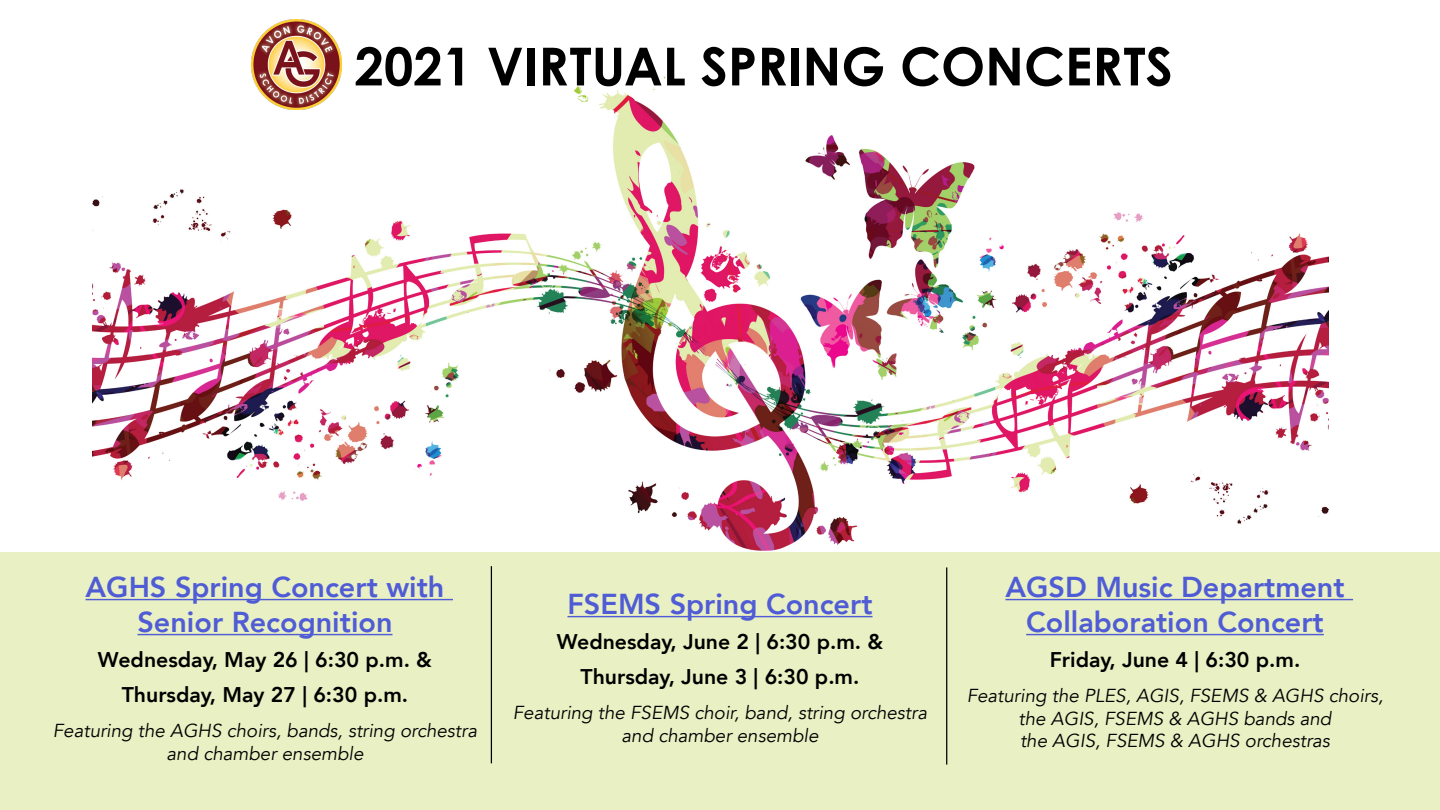
<style>
.page{position:relative;width:1440px;height:810px;background:#fff}
.page>*{position:absolute;margin:0;border:0;box-sizing:border-box;transform-origin:0 0}
.t1{font:700 52.5px "Century Gothic Pro";color:#000}
.t2{font:800 28.75px/35px "Avenir";color:#4f5cd6;text-align:center}
.t3{font:800 21.25px/35px "Avenir";color:#000;text-align:center}
.t4{font:italic 18.75px/22.5px "Avenir";color:#000;text-align:center}
</style>
<div class="page">
<img style="left:93px;top:55px;width:1235px;height:498px">
<div style="left:0;top:553px;width:1440px;height:257px;background:#e9f0c3"></div>
<hr style="left:86px;top:599px;width:367px;height:1px;background:#4f5cd6">
<hr style="left:137px;top:634px;width:256px;height:1px;background:#4f5cd6">
<hr style="left:567px;top:616px;width:306px;height:1px;background:#4f5cd6">
<hr style="left:1005px;top:599px;width:348px;height:1px;background:#4f5cd6">
<hr style="left:1026px;top:634px;width:298px;height:1px;background:#4f5cd6">
<img style="left:252px;top:20px;width:90px;height:90px">
<hr style="left:491px;top:566px;width:1px;height:197px;background:#000">
<hr style="left:946px;top:567px;width:1px;height:198px;background:#000">
<h1 class="t1" style="left:355px;top:34px;width:820px">2021 VIRTUAL SPRING CONCERTS</h1>
<h2 class="t2" style="left:86px;top:570px;width:360px">AGHS Spring Concert with<br>Senior Recognition</h2>
<p class="t3" style="left:98px;top:643px;width:336px">Wednesday, May 26 | 6:30 p.m. &amp;<br>Thursday, May 27 | 6:30 p.m.</p>
<p class="t4" style="left:53px;top:720px;width:426px">Featuring the AGHS choirs, bands, string orchestra and chamber ensemble</p>
<h2 class="t2" style="left:567px;top:587px;width:307px">FSEMS Spring Concert</h2>
<p class="t3" style="left:557px;top:625px;width:328px">Wednesday, June 2 | 6:30 p.m. &amp;<br>Thursday, June 3 | 6:30 p.m.</p>
<p class="t4" style="left:513px;top:702px;width:416px">Featuring the FSEMS choir, band, string orchestra and chamber ensemble</p>
<h2 class="t2" style="left:1005px;top:570px;width:341px">AGSD Music Department<br>Collaboration Concert</h2>
<p class="t3" style="left:1050px;top:643px;width:252px">Friday, June 4 | 6:30 p.m.</p>
<p class="t4" style="left:967px;top:685px;width:418px">Featuring the PLES, AGIS, FSEMS &amp; AGHS choirs, the AGIS, FSEMS &amp; AGHS bands and<br>the AGIS, FSEMS &amp; AGHS orchestras</p>
</div>
